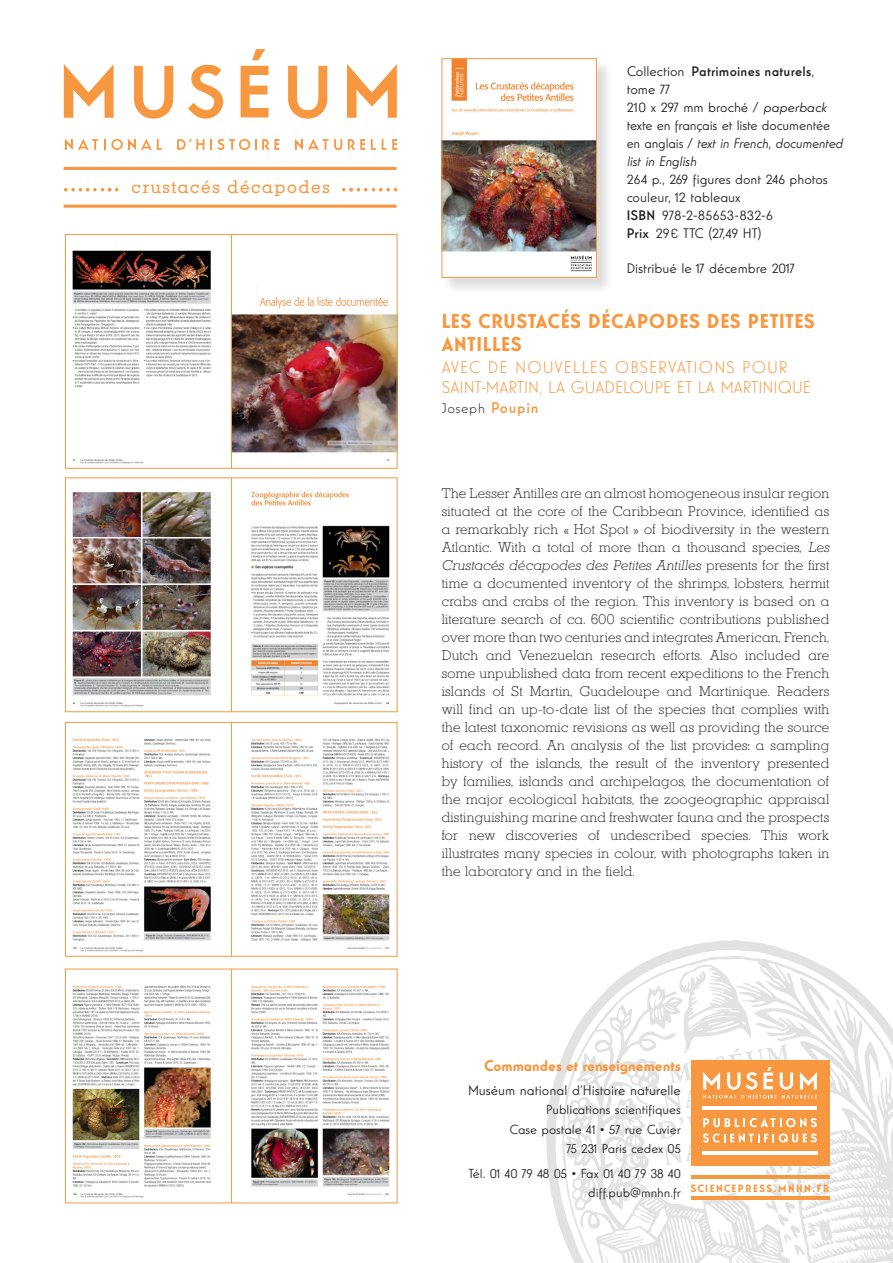
<style>
.page{position:relative;width:893px;height:1263px;background:#fff}
.page>*{position:absolute;margin:0;border:0;box-sizing:border-box;transform-origin:0 0}
.t1{font:700 19.5px/22.5px "Guildford Pro";letter-spacing:.04em;color:#f79841}
.t2{font:17.4px "Karnak Pro";letter-spacing:.085em;color:#f79841}
.t3{font:300 16.5px/19.5px "Guildford Pro";color:#f79841}
.t4{font:700 15px "Guildford Pro";color:#f79841}
.t5{font:300 13.5px/18px "Karnak Pro";letter-spacing:.02em;color:#231f20;text-align:justify}
.t6{font:13.5px/18px "Guildford Pro";color:#231f20}
.t7{font:500 13.5px/18px "Guildford Pro";letter-spacing:.015em;color:#231f20}
.t8{font:13.5px "Guildford Pro";letter-spacing:.035em;color:#231f20}
.t9{font:300 13.5px "Guildford Pro";letter-spacing:.05em;color:#231f20}
.t10{font:12.75px "Guildford Pro";color:#231f20}
.t11{font:700 10.2px "Guildford Pro";letter-spacing:.15em;color:#f79841}
.s1{font-weight:400}
.s2{font-style:italic}
.s3{font-weight:500}
.s4{font-weight:500;font-size:15px;color:#f79841}
.s5{font-weight:700}
</style>
<div class="page">
<svg style="left:546px;top:940px;width:341px;height:292px"></svg>
<svg style="left:562px;top:1022px;width:331px;height:241px"></svg>
<div style="left:442px;top:59px;width:172px;height:236px;background:#231f20;opacity:.15"></div>
<img style="left:441px;top:58px;width:156px;height:220px">
<svg style="left:64px;top:64px;width:50px;height:54px"></svg>
<svg style="left:134px;top:66px;width:39px;height:53px"></svg>
<svg style="left:188px;top:65px;width:35px;height:54px"></svg>
<svg style="left:288px;top:66px;width:39px;height:53px"></svg>
<svg style="left:347px;top:64px;width:50px;height:54px"></svg>
<svg style="left:241px;top:66px;width:28px;height:51px"></svg>
<svg style="left:252px;top:49px;width:13px;height:11px"></svg>
<svg style="left:65px;top:139px;width:33px;height:11px"></svg>
<svg style="left:104px;top:139px;width:58px;height:11px"></svg>
<svg style="left:210px;top:139px;width:46px;height:11px"></svg>
<svg style="left:262px;top:139px;width:17px;height:11px"></svg>
<svg style="left:295px;top:139px;width:33px;height:11px"></svg>
<svg style="left:334px;top:139px;width:8px;height:11px"></svg>
<svg style="left:348px;top:139px;width:17px;height:11px"></svg>
<svg style="left:371px;top:139px;width:5px;height:11px"></svg>
<svg style="left:382px;top:139px;width:15px;height:11px"></svg>
<svg style="left:177px;top:139px;width:27px;height:11px"></svg>
<hr style="left:64px;top:167px;width:333px;height:3px;background:#f79841">
<hr style="left:64px;top:205px;width:333px;height:3px;background:#f79841">
<img style="left:72px;top:250px;width:323px;height:215px">
<div style="left:65px;top:234px;width:332px;height:234px;border:1px solid #f79841"></div>
<img style="left:72px;top:491px;width:318px;height:216px">
<div style="left:65px;top:478px;width:332px;height:234px;border:1px solid #f79841"></div>
<hr style="left:231px;top:478px;width:1px;height:234px;background:#f79841">
<img style="left:72px;top:738px;width:318px;height:214px">
<div style="left:65px;top:722px;width:332px;height:234px;border:1px solid #f79841"></div>
<img style="left:72px;top:985px;width:318px;height:213px">
<hr style="left:231px;top:969px;width:1px;height:234px;background:#f79841">
<svg style="left:657px;top:964px;width:187px;height:292px"></svg>
<hr style="left:702px;top:1106px;width:115px;height:3px;background:#fff">
<hr style="left:702px;top:1151px;width:115px;height:3px;background:#fff">
<hr style="left:691px;top:1175px;width:138px;height:4px;background:#f79841">
<hr style="left:691px;top:1196px;width:138px;height:3px;background:#f79841">
<hr style="left:231px;top:235px;width:1px;height:233px;background:#f79841">
<svg style="left:64px;top:188px;width:54px;height:3px"></svg>
<svg style="left:342px;top:188px;width:55px;height:3px"></svg>
<hr style="left:231px;top:722px;width:1px;height:234px;background:#f79841">
<p class="t2" style="left:132px;top:175px;width:200px">crustacés décapodes</p>
<p class="t7" style="left:627px;top:62px;width:189px"><span class="s1">Collection</span> Patrimoines naturels<span class="s1">, tome 77</span></p>
<p class="t6" style="left:627px;top:98px;width:202px">210 x 297 mm broché / <span class="s2">paperback</span></p>
<p class="t6" style="left:627px;top:116px;width:218px">texte en français et liste documentée en anglais / <span class="s2">text in French, documented list in English</span></p>
<p class="t6" style="left:627px;top:170px;width:203px">264 p., 269 figures dont 246 photos couleur, 12 tableaux</p>
<p class="t8" style="left:627px;top:206px;width:148px"><span class="s3">ISBN</span> 978-2-85653-832-6</p>
<p class="t6" style="left:627px;top:224px;width:136px"><span class="s3">Prix</span> 29€ TTC (27,49 HT)</p>
<p class="t6" style="left:627px;top:259px;width:169px">Distribué le 17 décembre 2017</p>
<p class="t1" style="left:442px;top:310px;width:375px">LES CRUSTACÉS DÉCAPODES DES PETITES<br>ANTILLES</p>
<p class="t3" style="left:442px;top:357px;width:371px">AVEC DE NOUVELLES OBSERVATIONS POUR<br>SAINT-MARTIN, LA GUADELOUPE ET LA MARTINIQUE</p>
<p class="t9" style="left:442px;top:400px;width:98px">Joseph <span class="s4">Poupin</span></p>
<p class="t5" style="left:442px;top:483px;width:389px">The Lesser Antilles are an almost homogeneous insular region situated at the core of the Caribbean Province, identified as a remarkably rich « Hot Spot » of biodiversity in the western Atlantic. With a total of more than a thousand species, <span class="s2">Les Crustacés décapodes des Petites Antilles</span> presents for the first time a documented inventory of the shrimps, lobsters, hermit crabs and crabs of the region. This inventory is based on a literature search of ca. 600 scientific contributions published over more than two centuries and integrates American, French, Dutch and Venezuelan research efforts. Also included are some unpublished data from recent expeditions to the French islands of St Martin, Guadeloupe and Martinique. Readers will find an up-to-date list of the species that complies with the latest taxonomic revisions as well as providing the source of each record. An analysis of the list provides: a sampling history of the islands, the result of the inventory presented by families, islands and archipelagos, the documentation of the major ecological habitats, the zoogeographic appraisal distinguishing marine and freshwater fauna and the prospects for new discoveries of undescribed species. This work illustrates many species in colour, with photographs taken in the laboratory and in the field.</p>
<p class="t4" style="left:484px;top:1056px;width:198px">Commandes et renseignements</p>
<p class="t6" style="left:468px;top:1081px;width:214px">Muséum national d’Histoire naturelle</p>
<p class="t10" style="left:546px;top:1101px;width:136px">Publications scientifiques</p>
<p class="t10" style="left:509px;top:1121px;width:173px">Case postale 41 <span class="s5">•</span> 57 rue Cuvier</p>
<p class="t10" style="left:567px;top:1140px;width:116px">75 231 Paris cedex 05</p>
<p class="t10" style="left:468px;top:1164px;width:214px">Tél. 01 40 79 48 05 <span class="s5">•</span> Fax 01 40 79 38 40</p>
<p class="t10" style="left:588px;top:1184px;width:94px">diff.pub@mnhn.fr</p>
<p class="t11" style="left:691px;top:1181px;width:140px">SCIENCEPRESS.MNHN.FR</p>
</div>
